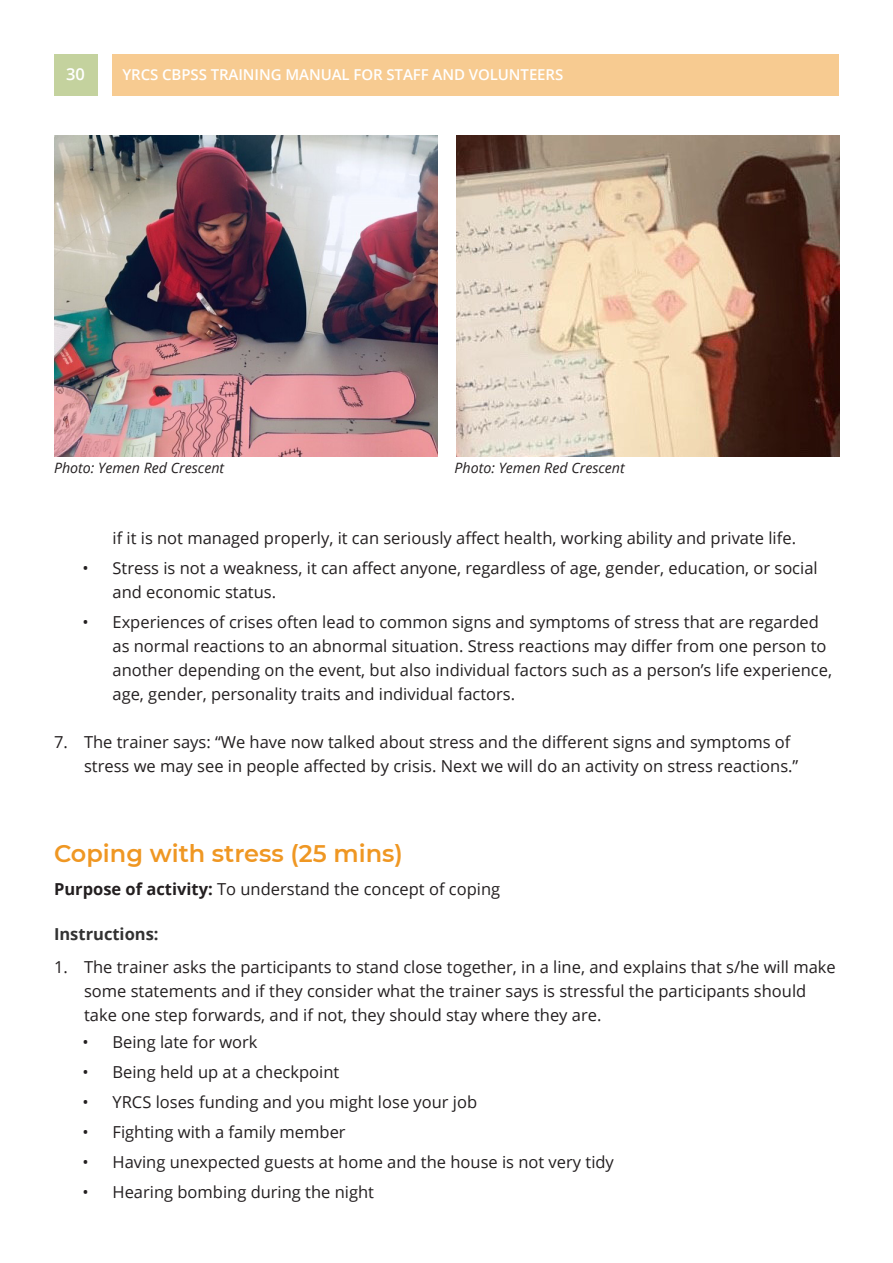
<style>
.page{position:relative;width:893px;height:1263px;background:#fff}
.page>*{position:absolute;margin:0;border:0;box-sizing:border-box;transform-origin:0 0}
.Title_2{font:600 24px "Montserrat";color:#ef9723}
.Text{font:16.5px/24px "Open Sans";color:#231f20}
.Instructions{font:700 16.5px "Open Sans";color:#323232}
.t1{font:600 16.5px "Open Sans";color:#fff}
.t2{font:600 15px "Open Sans";letter-spacing:-.005em;color:#fff}
.Text-2{font:italic 14.25px "Open Sans";color:#231f20}
.s1{font-weight:700}
</style>
<div class="page">
<div style="left:112px;top:54px;width:727px;height:41px;background:#f7cb91"></div>
<div style="left:54px;top:54px;width:44px;height:41px;background:#c4d29e"></div>
<img style="left:54px;top:135px;width:383px;height:321px">
<img style="left:456px;top:135px;width:383px;height:321px">
<p class="t1" style="left:66px;top:63px;width:20px">30</p>
<p class="t2" style="left:122px;top:64px;width:442px">YRCS CBPSS TRAINING MANUAL FOR STAFF AND VOLUNTEERS</p>
<p class="Text-2" style="left:54px;top:458px;width:172px">Photo: Yemen Red Crescent</p>
<p class="Text-2" style="left:454px;top:458px;width:172px">Photo: Yemen Red Crescent</p>
<p class="Text" style="left:112px;top:525px;width:685px">if it is not managed properly, it can seriously affect health, working ability and private life.</p>
<p class="Text" style="left:112px;top:555px;width:707px;text-indent:-30px">• Stress is not a weakness, it can affect anyone, regardless of age, gender, education, or social and economic status.</p>
<p class="Text" style="left:112px;top:609px;width:721px;text-indent:-30px">• Experiences of crises often lead to common signs and symptoms of stress that are regarded as normal reactions to an abnormal situation. Stress reactions may differ from one person to another depending on the event, but also individual factors such as a person’s life experience, age, gender, personality traits and individual factors.</p>
<p class="Text" style="left:84px;top:729px;width:716px;text-indent:-30px">7. The trainer says: “We have now talked about stress and the different signs and symptoms of stress we may see in people affected by crisis. Next we will do an activity on stress reactions.”</p>
<p class="Title_2" style="left:54px;top:836px;width:350px">Coping with stress (25 mins)</p>
<p class="Text" style="left:54px;top:876px;width:448px"><span class="s1">Purpose of activity:</span> To understand the concept of coping</p>
<p class="Instructions" style="left:54px;top:922px;width:106px">Instructions:</p>
<p class="Text" style="left:84px;top:954px;width:753px;text-indent:-30px">1. The trainer asks the participants to stand close together, in a line, and explains that s/he will make some statements and if they consider what the trainer says is stressful the participants should take one step forwards, and if not, they should stay where they are.</p>
<p class="Text" style="left:82px;top:1029px;width:177px">• Being late for work</p>
<p class="Text" style="left:82px;top:1059px;width:258px">• Being held up at a checkpoint</p>
<p class="Text" style="left:82px;top:1089px;width:396px">• YRCS loses funding and you might lose your job</p>
<p class="Text" style="left:82px;top:1119px;width:265px">• Fighting with a family member</p>
<p class="Text" style="left:82px;top:1149px;width:533px">• Having unexpected guests at home and the house is not very tidy</p>
<p class="Text" style="left:82px;top:1179px;width:293px">• Hearing bombing during the night</p>
</div>
